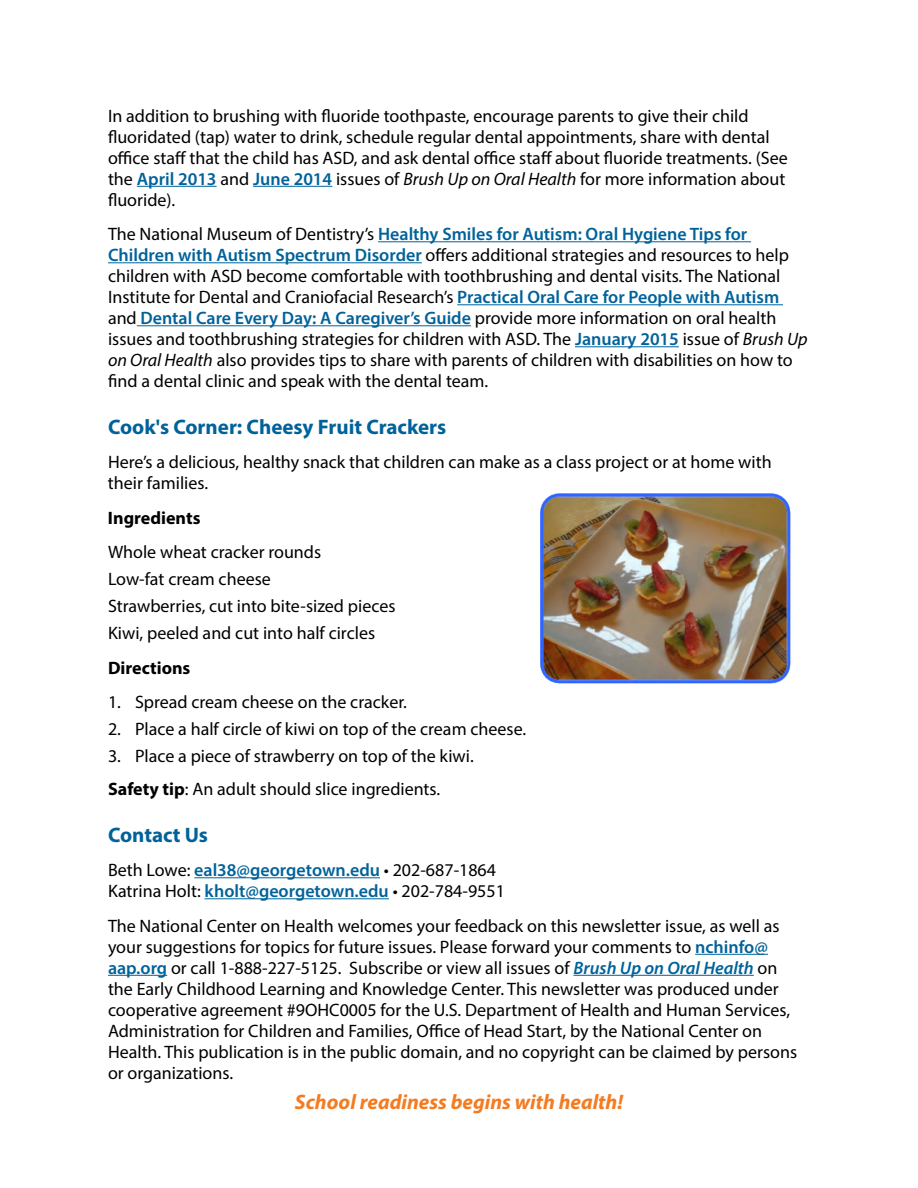
<style>
.page{position:relative;width:918px;height:1188px;background:#fff}
.page>*{position:absolute;margin:0;border:0;box-sizing:border-box;transform-origin:0 0}
.Heading_1{font:700 21px "Myriad Pro";color:#00629a}
.NCH_Tagline{font:italic 700 21px "Myriad Pro";color:#f47b20}
.Basic_-_Ingredient_l{font:18px/21px "Myriad Pro";color:#000}
.t1{font:700 18px "Myriad Pro";color:#000}
.s1{font-weight:600;color:#00629a}
.s2{font-style:italic}
.s3{font-weight:700}
.s4{font-weight:600;font-style:italic;color:#00629a}
</style>
<div class="page">
<hr style="left:137px;top:186px;width:80px;height:1px;background:#00629a">
<hr style="left:253px;top:186px;width:79px;height:1px;background:#00629a">
<hr style="left:378px;top:241px;width:373px;height:1px;background:#00629a">
<hr style="left:108px;top:262px;width:314px;height:1px;background:#00629a">
<hr style="left:457px;top:304px;width:326px;height:1px;background:#00629a">
<hr style="left:137px;top:325px;width:334px;height:1px;background:#00629a">
<hr style="left:575px;top:346px;width:104px;height:1px;background:#00629a">
<hr style="left:194px;top:877px;width:186px;height:1px;background:#00629a">
<hr style="left:205px;top:898px;width:184px;height:1px;background:#00629a">
<hr style="left:695px;top:954px;width:73px;height:1px;background:#00629a">
<hr style="left:108px;top:975px;width:59px;height:1px;background:#00629a">
<hr style="left:574px;top:975px;width:180px;height:1px;background:#00629a">
<img style="left:540px;top:494px;width:251px;height:190px">
<p class="Basic_-_Ingredient_l" style="left:108px;top:105px;width:681px">In addition to brushing with fluoride toothpaste, encourage parents to give their child fluoridated (tap) water to drink, schedule regular dental appointments, share with dental office staff that the child has ASD, and ask dental office staff about fluoride treatments. (See the <span class="s1">April 2013</span> and <span class="s1">June 2014</span> issues of <span class="s2">Brush Up on Oral Health</span> for more information about fluoride).</p>
<p class="Basic_-_Ingredient_l" style="left:108px;top:223px;width:701px">The National Museum of Dentistry’s <span class="s1">Healthy Smiles for Autism: Oral Hygiene Tips for Children with Autism Spectrum Disorder</span> offers additional strategies and resources to help children with ASD become comfortable with toothbrushing and dental visits. The National Institute for Dental and Craniofacial Research’s <span class="s1">Practical Oral Care for People with Autism </span>and <span class="s1">Dental Care Every Day: A Caregiver’s Guide</span> provide more information on oral health issues and toothbrushing strategies for children with ASD. The <span class="s1">January 2015</span> issue of <span class="s2">Brush Up on Oral Health</span> also provides tips to share with parents of children with disabilities on how to find a dental clinic and speak with the dental team.</p>
<p class="Heading_1" style="left:108px;top:413px;width:340px">Cook's Corner: Cheesy Fruit Crackers</p>
<p class="Basic_-_Ingredient_l" style="left:108px;top:451px;width:665px">Here’s a delicious, healthy snack that children can make as a class project or at home with</p>
<p class="Basic_-_Ingredient_l" style="left:108px;top:472px;width:102px">their families.</p>
<p class="t1" style="left:108px;top:506px;width:94px">Ingredients</p>
<p class="Basic_-_Ingredient_l" style="left:108px;top:541px;width:215px">Whole wheat cracker rounds</p>
<p class="Basic_-_Ingredient_l" style="left:108px;top:568px;width:164px">Low-fat cream cheese</p>
<p class="Basic_-_Ingredient_l" style="left:108px;top:595px;width:289px">Strawberries, cut into bite-sized pieces</p>
<p class="Basic_-_Ingredient_l" style="left:108px;top:622px;width:269px">Kiwi, peeled and cut into half circles</p>
<p class="t1" style="left:108px;top:656px;width:84px">Directions</p>
<p class="Basic_-_Ingredient_l" style="left:108px;top:691px;width:301px">1. Spread cream cheese on the cracker.</p>
<p class="Basic_-_Ingredient_l" style="left:108px;top:718px;width:420px">2. Place a half circle of kiwi on top of the cream cheese.</p>
<p class="Basic_-_Ingredient_l" style="left:108px;top:745px;width:367px">3. Place a piece of strawberry on top of the kiwi.</p>
<p class="Basic_-_Ingredient_l" style="left:108px;top:778px;width:334px"><span class="s3">Safety tip</span>: An adult should slice ingredients.</p>
<p class="Heading_1" style="left:108px;top:821px;width:102px">Contact Us</p>
<p class="Basic_-_Ingredient_l" style="left:108px;top:859px;width:398px">Beth Lowe: <span class="s1">eal38@georgetown.edu</span> • 202-687-1864<br>Katrina Holt: <span class="s1">kholt@georgetown.edu</span> • 202-784-9551</p>
<p class="Basic_-_Ingredient_l" style="left:108px;top:915px;width:691px">The National Center on Health welcomes your feedback on this newsletter issue, as well as your suggestions for topics for future issues. Please forward your comments to <span class="s1">nchinfo@ aap.org</span> or call 1-888-227-5125. Subscribe or view all issues of <span class="s4">Brush Up on Oral Health</span> on the Early Childhood Learning and Knowledge Center. This newsletter was produced under cooperative agreement #9OHC0005 for the U.S. Department of Health and Human Services, Administration for Children and Families, Office of Head Start, by the National Center on Health. This publication is in the public domain, and no copyright can be claimed by persons or organizations.</p>
<p class="NCH_Tagline" style="left:295px;top:1088px;width:330px">School readiness begins with health!</p>
</div>
